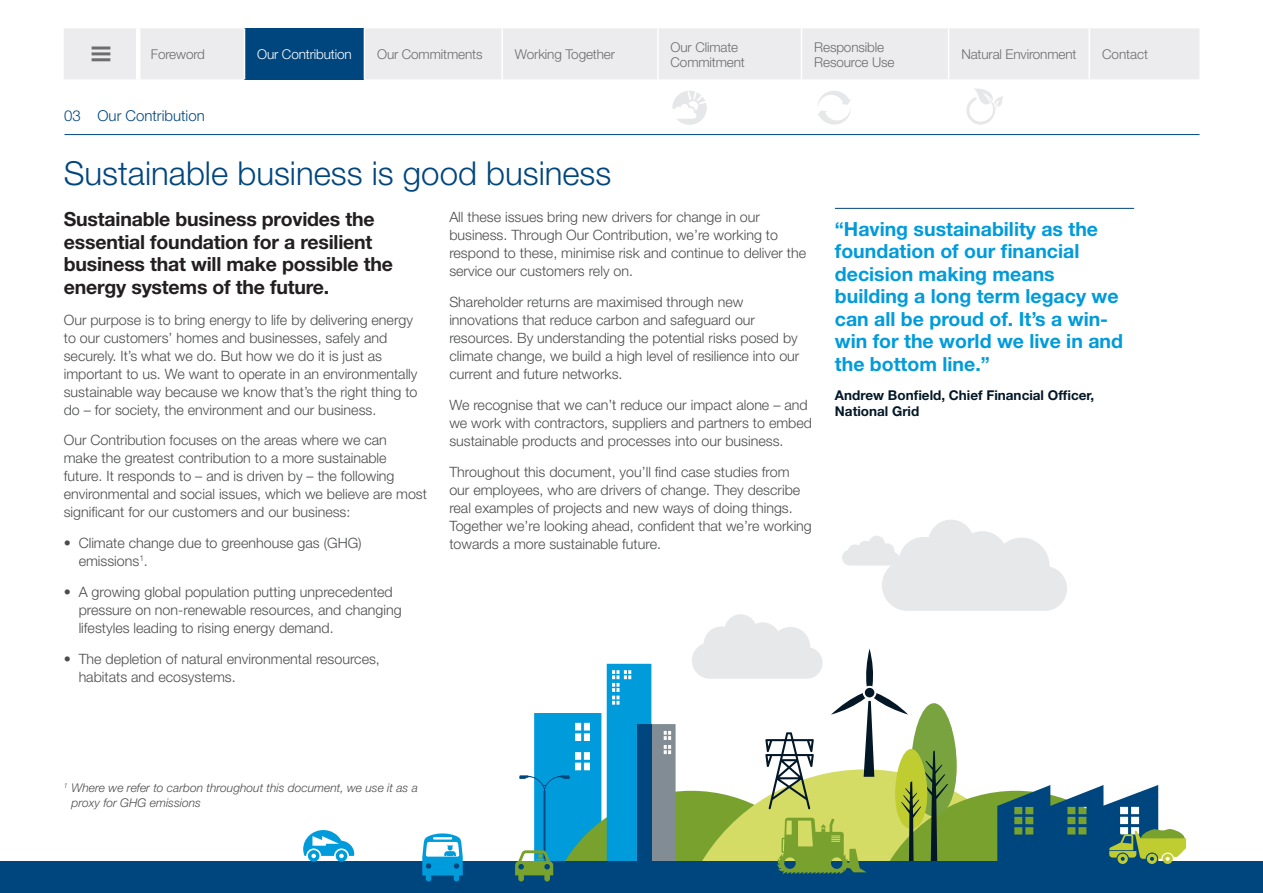
<style>
.page{position:relative;width:1263px;height:893px;background:#fff}
.page>*{position:absolute;margin:0;border:0;box-sizing:border-box;transform-origin:0 0}
.t1{font:300 33px "Helvetica Neue";color:#00467e}
.contents{font:700 19.5px/22.5px "Helvetica Neue";color:#009bdb}
.contents-2{font:700 19.5px/22.5px "Helvetica Neue";letter-spacing:-.01em;color:#231f20}
.t2{font:300 15px "Helvetica Neue";color:#00467e}
.contents-3{font:300 14.25px/18px "Helvetica Neue";color:#4b4c4d}
.t3{font:300 13.5px/15px "Helvetica Neue";letter-spacing:-.01em;color:#6c6d70}
.contents-4{font:700 13.5px/16.5px "Helvetica Neue";color:#031727}
.t4{font:300 13.5px "Helvetica Neue";letter-spacing:-.01em;color:#fff}
.contents-5{font:italic 300 12px/15px "Helvetica Neue";color:#4b4c4d}
</style>
<div class="page">
<div style="left:0;top:861px;width:1263px;height:32px;background:#00467e"></div>
<svg style="left:303px;top:830px;width:51px;height:32px"></svg>
<svg style="left:422px;top:833px;width:41px;height:48px"></svg>
<hr style="left:64px;top:134px;width:1135px;height:1px;background:#00467e">
<div style="left:64px;top:28px;width:1135px;height:51px;background:#ececee"></div>
<div style="left:244px;top:28px;width:120px;height:51px;background:#00467e"></div>
<hr style="left:136px;top:28px;width:4px;height:51px;background:#fff">
<hr style="left:244px;top:28px;width:1px;height:51px;background:#fff">
<hr style="left:364px;top:28px;width:1px;height:51px;background:#fff">
<hr style="left:501px;top:28px;width:2px;height:51px;background:#fff">
<hr style="left:657px;top:28px;width:2px;height:51px;background:#fff">
<hr style="left:801px;top:28px;width:1px;height:51px;background:#fff">
<hr style="left:948px;top:28px;width:1px;height:51px;background:#fff">
<hr style="left:1088px;top:28px;width:2px;height:51px;background:#fff">
<hr style="left:92px;top:58px;width:18px;height:3px;background:#6c6d70">
<hr style="left:92px;top:52px;width:18px;height:3px;background:#6c6d70">
<hr style="left:92px;top:47px;width:18px;height:3px;background:#6c6d70">
<svg style="left:817px;top:91px;width:34px;height:34px"></svg>
<svg style="left:672px;top:91px;width:35px;height:34px"></svg>
<svg style="left:966px;top:88px;width:37px;height:37px"></svg>
<hr style="left:835px;top:208px;width:299px;height:1px;background:#00467e">
<svg style="left:515px;top:520px;width:671px;height:361px"></svg>
<p class="t3" style="left:151px;top:47px;width:56px">Foreword</p>
<p class="t4" style="left:257px;top:46px;width:96px">Our Contribution</p>
<p class="t3" style="left:377px;top:47px;width:107px">Our Commitments</p>
<p class="t3" style="left:515px;top:47px;width:102px">Working Together</p>
<p class="t3" style="left:671px;top:39px;width:76px">Our Climate<br>Commitment</p>
<p class="t3" style="left:814px;top:39px;width:82px">Responsible<br>Resource Use</p>
<p class="t3" style="left:961px;top:47px;width:117px">Natural Environment</p>
<p class="t3" style="left:1102px;top:47px;width:48px">Contact</p>
<p class="t2" style="left:64px;top:107px;width:142px">03 Our Contribution</p>
<p class="t1" style="left:64px;top:153px;width:549px">Sustainable business is good business</p>
<p class="contents-2" style="left:64px;top:208px;width:331px">Sustainable business provides the essential foundation for a resilient business that will make possible the energy systems of the future.</p>
<p class="contents-3" style="left:64px;top:310px;width:355px">Our purpose is to bring energy to life by delivering energy to our customers’ homes and businesses, safely and securely. It’s what we do. But how we do it is just as important to us. We want to operate in an environmentally sustainable way because we know that’s the right thing to do – for society, the environment and our business.</p>
<p class="contents-3" style="left:64px;top:431px;width:365px">Our Contribution focuses on the areas where we can<br>make the greatest contribution to a more sustainable future. It responds to – and is driven by – the following environmental and social issues, which we believe are most significant for our customers and our business:</p>
<p class="contents-3" style="left:79px;top:534px;width:285px;text-indent:-15px">• Climate change due to greenhouse gas (GHG) emissions<sup>1</sup>.</p>
<p class="contents-3" style="left:79px;top:583px;width:324px;text-indent:-15px">• A growing global population putting unprecedented pressure on non-renewable resources, and changing lifestyles leading to rising energy demand.</p>
<p class="contents-3" style="left:79px;top:649px;width:303px;text-indent:-15px">• The depletion of natural environmental resources, habitats and ecosystems.</p>
<p class="contents-3" style="left:449px;top:208px;width:358px">All these issues bring new drivers for change in our business. Through Our Contribution, we’re working to respond to these, minimise risk and continue to deliver the service our customers rely on.</p>
<p class="contents-3" style="left:449px;top:293px;width:352px">Shareholder returns are maximised through new innovations that reduce carbon and safeguard our resources. By understanding the potential risks posed by climate change, we build a high level of resilience into our current and future networks.</p>
<p class="contents-3" style="left:449px;top:395px;width:364px">We recognise that we can’t reduce our impact alone – and we work with contractors, suppliers and partners to embed sustainable products and processes into our business.</p>
<p class="contents-3" style="left:449px;top:462px;width:364px">Throughout this document, you’ll find case studies from our employees, who are drivers of change. They describe real examples of projects and new ways of doing things.<br>Together we’re looking ahead, confident that we’re working towards a more sustainable future.</p>
<p class="contents" style="left:835px;top:217px;width:290px">“Having sustainability as the foundation of our financial decision making means building a long term legacy we can all be proud of. It’s a win&shy;win for the world we live in and the bottom line.”</p>
<p class="contents-4" style="left:835px;top:387px;width:261px">Andrew Bonfield, Chief Financial Officer,<br>National Grid</p>
<p class="contents-5" style="left:72px;top:780px;width:348px;text-indent:-8px"><sup>1</sup> Where we refer to carbon throughout this document, we use it as a proxy for GHG emissions</p>
</div>
